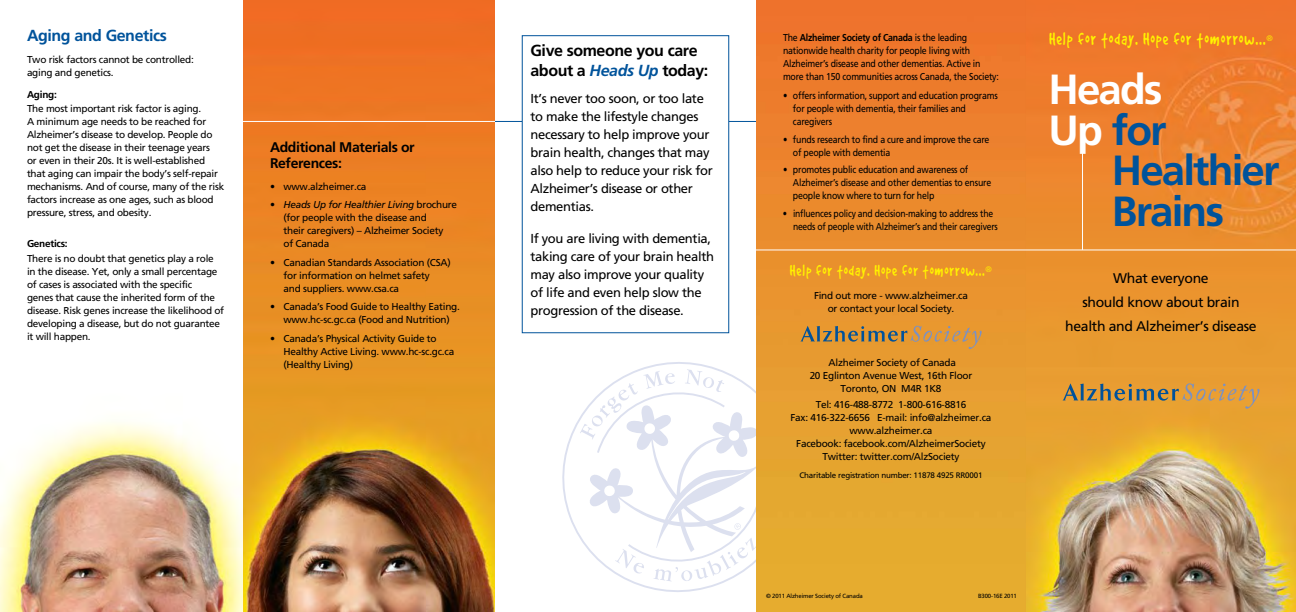
<style>
.page{position:relative;width:1296px;height:612px;background:#fff}
.page>*{position:absolute;margin:0;border:0;box-sizing:border-box;transform-origin:0 0}
.t1{font:700 42.1px "Frutiger";letter-spacing:-.045em;color:#00539b}
.t2{font:700 42.1px "Frutiger";letter-spacing:-.045em;color:#fff}
.t3{font:20px "Good Dog Plain";letter-spacing:.075em;color:#fff200;scale:.79 1}
.t4{font:18px "Good Dog Plain";letter-spacing:.075em;color:#fff200;scale:.79 1}
.t5{font:700 16px/20px "Frutiger";letter-spacing:-.025em;color:#000}
.t6{font:700 16px "Frutiger";letter-spacing:-.025em;color:#00539b}
.t7{font:14px/24px "Frutiger";letter-spacing:-.025em;color:#000;text-align:center}
.t8{font:700 14px/16px "Frutiger";letter-spacing:-.025em;color:#000}
.t9{font:13px/18px "Frutiger";letter-spacing:-.025em;color:#000}
.t10{font:10px/13px "Frutiger";letter-spacing:-.025em;color:#000}
.t11{font:10px/13px "Frutiger";letter-spacing:-.025em;color:#000;scale:.88 1}
.t12{font:10px/13px "Frutiger";letter-spacing:-.025em;color:#000;scale:.86 1}
.t13{font:700 10px "Frutiger";letter-spacing:-.025em;color:#000}
.t14{font:8px "Frutiger";letter-spacing:-.025em;color:#000}
.t15{font:300 8px "Frutiger";color:#fff200}
.t16{font:6px "Frutiger";letter-spacing:-.025em;color:#000}
.s1{font-style:italic}
.s2{font-style:italic;color:#00539b}
.s3{font-weight:700}
.s4{color:#fff}
</style>
<div class="page">
<svg style="left:562px;top:362px;width:162px;height:230px"></svg>
<svg style="left:580px;top:369px;width:176px;height:213px"></svg>
<img style="left:0;top:422px;width:243px;height:190px">
<img style="left:243px;top:0;width:252px;height:612px">
<img style="left:1026px;top:0;width:270px;height:612px">
<hr style="left:1082px;top:152px;width:1px;height:98px;background:#fff">
<svg style="left:1062px;top:383px;width:198px;height:26px;background:#c89546"></svg>
<div style="left:756px;top:0;width:270px;height:612px;background:linear-gradient(to bottom,#ef732c,#e3b331)"></div>
<hr style="left:756px;top:250px;width:540px;height:1px;background:#fff">
<hr style="left:495px;top:121px;width:261px;height:1px;background:#00539b">
<div style="left:522px;top:36px;width:207px;height:297px;background:#fff"></div>
<hr style="left:243px;top:121px;width:252px;height:1px;background:#fff">
<svg style="left:800px;top:326px;width:182px;height:23px;background:#c59044"></svg>
<h3 class="t6" style="left:27px;top:26px;width:141px">Aging and Genetics</h3>
<p class="t10" style="left:27px;top:53px;width:168px">Two risk factors cannot be controlled: aging and genetics.</p>
<p class="t13" style="left:27px;top:88px;width:31px">Aging:</p>
<p class="t10" style="left:27px;top:102px;width:199px">The most important risk factor is aging.<br>A minimum age needs to be reached for Alzheimer’s disease to develop. People do not get the disease in their teenage years<br>or even in their 20s. It is well-established that aging can impair the body’s self-repair mechanisms. And of course, many of the risk factors increase as one ages, such as blood pressure, stress, and obesity.</p>
<p class="t13" style="left:27px;top:238px;width:42px">Genetics:</p>
<p class="t10" style="left:27px;top:252px;width:199px">There is no doubt that genetics play a role in the disease. Yet, only a small percentage of cases is associated with the specific<br>genes that cause the inherited form of the disease. Risk genes increase the likelihood of developing a disease, but do not guarantee it will happen.</p>
<h3 class="t8" style="left:270px;top:139px;width:146px">Additional Materials or<br>References:</h3>
<p class="t10" style="left:270px;top:180px;width:98px">• www.alzheimer.ca</p>
<p class="t10" style="left:284px;top:198px;width:175px;text-indent:-14px">• <span class="s1">Heads Up for Healthier Living</span> brochure (for people with the disease and<br>their caregivers) – Alzheimer Society<br>of Canada</p>
<p class="t10" style="left:284px;top:256px;width:169px;text-indent:-14px">• Canadian Standards Association (CSA) for information on helmet safety<br>and suppliers. www.csa.ca</p>
<p class="t10" style="left:270px;top:300px;width:191px;text-align:center">• Canada’s Food Guide to Healthy Eating. www.hc-sc.gc.ca (Food and Nutrition)</p>
<p class="t10" style="left:284px;top:332px;width:172px;text-indent:-14px">• Canada’s Physical Activity Guide to<br>Healthy Active Living. www.hc-sc.gc.ca (Healthy Living)</p>
<h3 class="t5" style="left:530px;top:41px;width:179px">Give someone you care about a <span class="s2">Heads Up</span> today:</h3>
<h3 class="t9" style="left:530px;top:89px;width:184px">It’s never too soon, or too late to make the lifestyle changes necessary to help improve your brain health, changes that may also help to reduce your risk for<br>Alzheimer’s disease or other dementias.</h3>
<h3 class="t9" style="left:530px;top:230px;width:185px">If you are living with dementia, taking care of your brain health may also improve your quality of life and even help slow the progression of the disease.</h3>
<p class="t11" style="left:783px;top:31px;width:247px">The <span class="s3">Alzheimer Society of Canada</span> is the leading nationwide health charity for people living with Alzheimer’s disease and other dementias. Active in more than 150 communities across Canada, the Society:</p>
<p class="t11" style="left:793px;top:89px;width:234px;text-indent:-10px">• offers information, support and education programs for people with dementia, their families and caregivers</p>
<p class="t11" style="left:793px;top:132px;width:225px;text-indent:-10px">• funds research to find a cure and improve the care of people with dementia</p>
<p class="t11" style="left:793px;top:163px;width:227px;text-indent:-10px">• promotes public education and awareness of<br>Alzheimer’s disease and other dementias to ensure people know where to turn for help</p>
<p class="t12" style="left:793px;top:206px;width:240px;text-indent:-10px">• influences policy and decision-making to address the needs of people with Alzheimer’s and their caregivers</p>
<h3 class="t4" style="left:790px;top:261px;width:248px">Help for today. Hope for tomorrow...</h3>
<p class="t15" style="left:986px;top:265px;width:8px">®</p>
<p class="t10" style="left:814px;top:289px;width:155px;text-align:center">Find out more - www.alzheimer.ca or contact your local Society.</p>
<p class="t10" style="left:810px;top:356px;width:164px;text-align:center">Alzheimer Society of Canada<br>20 Eglinton Avenue West, 16th Floor<br>Toronto, ON M4R 1K8</p>
<p class="t10" style="left:791px;top:398px;width:202px;text-align:center">Tel: 416-488-8772 1-800-616-8816<br>Fax: 416-322-6656 E-mail: info@alzheimer.ca www.alzheimer.ca<br>Facebook: facebook.com/AlzheimerSociety Twitter: twitter.com/AlzSociety</p>
<p class="t14" style="left:800px;top:470px;width:184px">Charitable registration number: 11878 4925 RR0001</p>
<h2 class="t3" style="left:1049px;top:28px;width:275px">Help for today. Hope for tomorrow...</h2>
<p class="t15" style="left:1267px;top:34px;width:8px">®</p>
<h1 class="t2" style="left:1049px;top:64px;width:116px">Heads</h1>
<h1 class="t1" style="left:1049px;top:105px;width:120px"><span class="s4">Up</span> for</h1>
<h1 class="t1" style="left:1112px;top:146px;width:169px">Healthier</h1>
<h1 class="t1" style="left:1112px;top:187px;width:114px">Brains</h1>
<h3 class="t7" style="left:1065px;top:267px;width:193px">What everyone<br>should know about brain health and Alzheimer’s disease</h3>
<p class="t16" style="left:766px;top:593px;width:98px">© 2011 Alzheimer Society of Canada</p>
<p class="t16" style="left:978px;top:593px;width:40px">B300-16E 2011</p>
</div>
